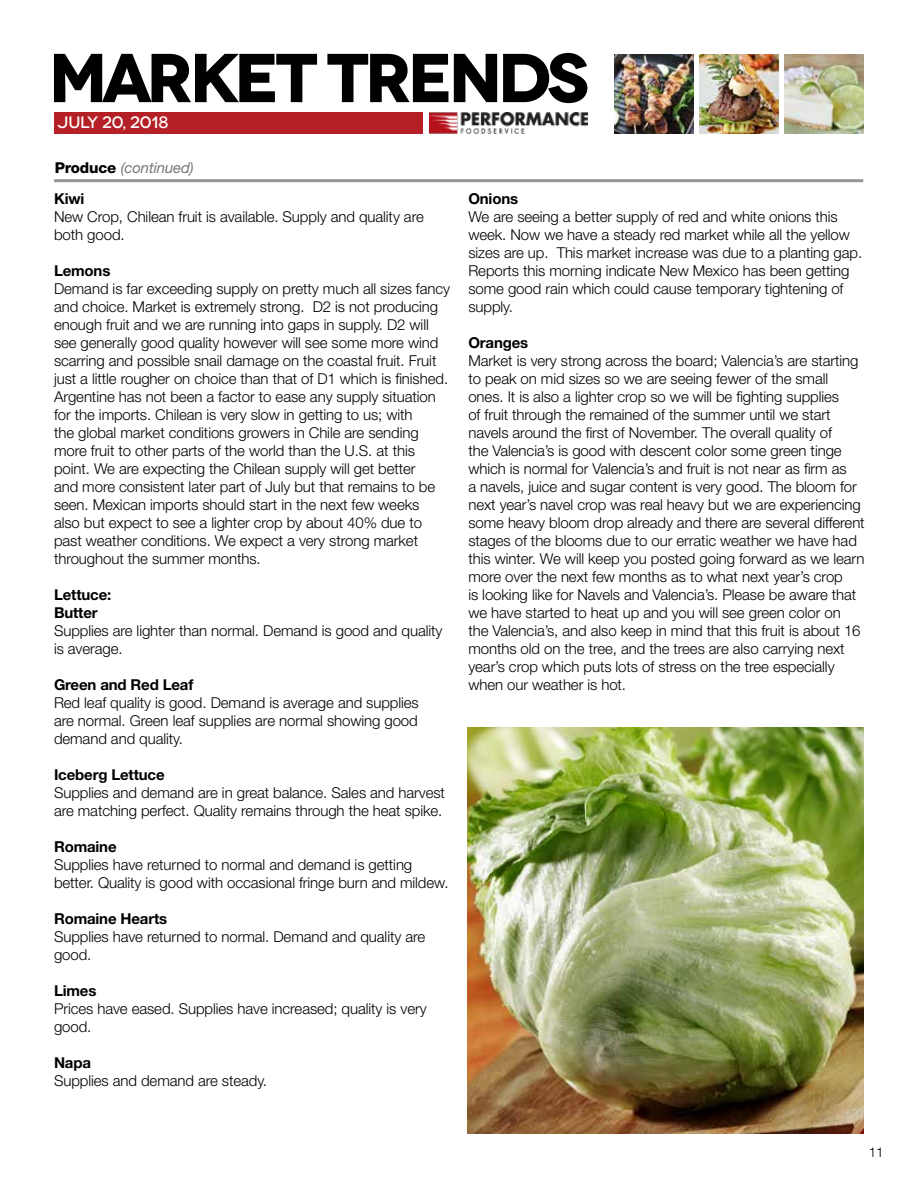
<style>
.page{position:relative;width:918px;height:1188px;background:#fff}
.page>*{position:absolute;margin:0;border:0;box-sizing:border-box;transform-origin:0 0}
.t1{font:700 69px "Novecentowide";letter-spacing:-.07em;color:#000}
.t2{font:500 16.5px "Novecentowide";letter-spacing:-.01em;color:#fff}
.t3{font:300 15px/18px "Helvetica Neue LT Std";letter-spacing:-.005em;color:#000}
.t4{font:700 15px/18px "Helvetica Neue LT Std";letter-spacing:-.01em;color:#000}
.t5{font:italic 15px/31px "Helvetica Neue LT Std";letter-spacing:-.01em;color:#77787b}
.t6{font:300 13.5px "Helvetica Neue LT Std";color:#000}
.s1{font-weight:800;font-style:normal;color:#000}
.s2{font-weight:700;font-style:normal;color:#000}
</style>
<div class="page">
<div style="left:55px;top:112px;width:368px;height:21px;background:#b42025"></div>
<img style="left:430px;top:112px;width:158px;height:21px">
<img style="left:614px;top:54px;width:80px;height:79px">
<img style="left:785px;top:54px;width:79px;height:79px">
<img style="left:699px;top:54px;width:80px;height:79px">
<hr style="left:54px;top:179px;width:809px;height:3px;background:#939598">
<img style="left:467px;top:728px;width:396px;height:406px">
<h1 class="t1" style="left:49px;top:35px;width:542px">MARKET TRENDS</h1>
<p class="t2" style="left:58px;top:113px;width:112px">July 20, 2018</p>
<p class="t5" style="left:54px;top:152px;width:141px"><span class="s1">Produce</span> (continued)<br><span class="s2">Kiwi</span></p>
<p class="t3" style="left:54px;top:207px;width:371px">New Crop, Chilean fruit is available. Supply and quality are both good.</p>
<p class="t4" style="left:54px;top:261px;width:58px">Lemons</p>
<p class="t3" style="left:54px;top:279px;width:398px">Demand is far exceeding supply on pretty much all sizes fancy and choice. Market is extremely strong. D2 is not producing enough fruit and we are running into gaps in supply. D2 will see generally good quality however will see some more wind scarring and possible snail damage on the coastal fruit. Fruit just a little rougher on choice than that of D1 which is finished.<br>Argentine has not been a factor to ease any supply situation for the imports. Chilean is very slow in getting to us; with<br>the global market conditions growers in Chile are sending more fruit to other parts of the world than the U.S. at this point. We are expecting the Chilean supply will get better<br>and more consistent later part of July but that remains to be seen. Mexican imports should start in the next few weeks<br>also but expect to see a lighter crop by about 40% due to past weather conditions. We expect a very strong market throughout the summer months.</p>
<p class="t4" style="left:54px;top:585px;width:59px">Lettuce:<br>Butter</p>
<p class="t3" style="left:54px;top:621px;width:390px">Supplies are lighter than normal. Demand is good and quality is average.</p>
<p class="t4" style="left:54px;top:675px;width:141px">Green and Red Leaf</p>
<p class="t3" style="left:54px;top:693px;width:366px;text-align:justify">Red leaf quality is good. Demand is average and supplies are normal. Green leaf supplies are normal showing good demand and quality.</p>
<p class="t4" style="left:54px;top:765px;width:112px">Iceberg Lettuce</p>
<p class="t3" style="left:54px;top:783px;width:393px">Supplies and demand are in great balance. Sales and harvest are matching perfect. Quality remains through the heat spike.</p>
<p class="t4" style="left:54px;top:837px;width:64px">Romaine</p>
<p class="t3" style="left:54px;top:855px;width:396px">Supplies have returned to normal and demand is getting better. Quality is good with occasional fringe burn and mildew.</p>
<p class="t4" style="left:54px;top:909px;width:115px">Romaine Hearts</p>
<p class="t3" style="left:54px;top:927px;width:373px">Supplies have returned to normal. Demand and quality are good.</p>
<p class="t4" style="left:54px;top:981px;width:44px">Limes</p>
<p class="t3" style="left:54px;top:999px;width:374px">Prices have eased. Supplies have increased; quality is very good.</p>
<p class="t4" style="left:54px;top:1053px;width:39px">Napa</p>
<p class="t3" style="left:54px;top:1071px;width:215px">Supplies and demand are steady.</p>
<p class="t4" style="left:468px;top:189px;width:51px">Onions</p>
<p class="t3" style="left:468px;top:207px;width:395px">We are seeing a better supply of red and white onions this week. Now we have a steady red market while all the yellow sizes are up. This market increase was due to a planting gap.<br>Reports this morning indicate New Mexico has been getting some good rain which could cause temporary tightening of supply.</p>
<p class="t4" style="left:468px;top:333px;width:61px">Oranges</p>
<p class="t3" style="left:468px;top:351px;width:398px">Market is very strong across the board; Valencia’s are starting to peak on mid sizes so we are seeing fewer of the small ones. It is also a lighter crop so we will be fighting supplies<br>of fruit through the remained of the summer until we start navels around the first of November. The overall quality of<br>the Valencia’s is good with descent color some green tinge which is normal for Valencia’s and fruit is not near as firm as<br>a navels, juice and sugar content is very good. The bloom for next year’s navel crop was real heavy but we are experiencing some heavy bloom drop already and there are several different stages of the blooms due to our erratic weather we have had this winter. We will keep you posted going forward as we learn more over the next few months as to what next year’s crop<br>is looking like for Navels and Valencia’s. Please be aware that we have started to heat up and you will see green color on the Valencia’s, and also keep in mind that this fruit is about 16 months old on the tree, and the trees are also carrying next year’s crop which puts lots of stress on the tree especially when our weather is hot.</p>
<p class="t6" style="left:869px;top:1144px;width:17px">11</p>
</div>
